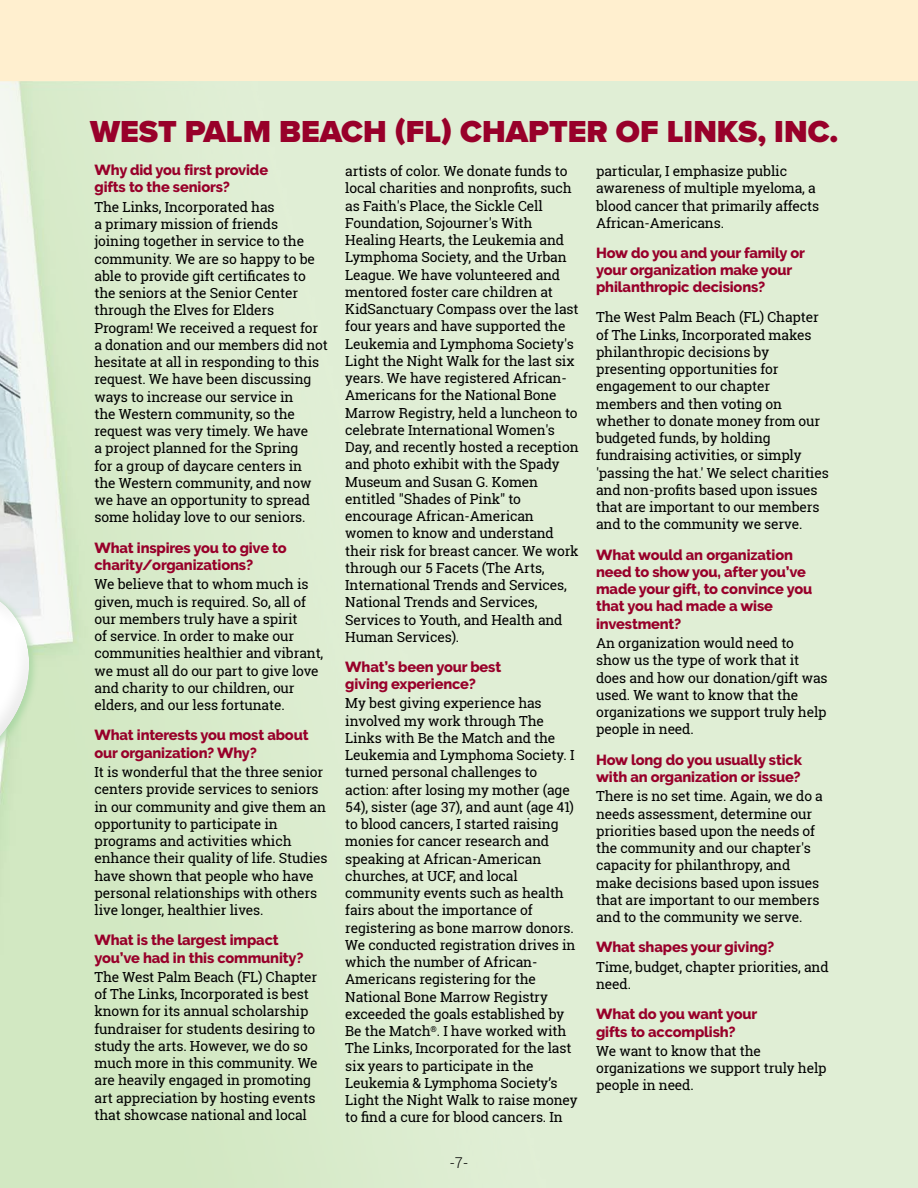
<style>
.page{position:relative;width:918px;height:1188px;background:#fff}
.page>*{position:absolute;margin:0;border:0;box-sizing:border-box;transform-origin:0 0}
.t1{font:900 31.5px "Proxima Nova";color:#98002a}
.t2{font:300 15px "Roboto Slab";color:#000}
.question{font:800 14.55px/17.2px "Raleway";letter-spacing:-.01em;color:#98002a}
.answer{font:800 14.55px/17.2px "Raleway";letter-spacing:-.01em;color:#98002a}
.answer-2{font:13.8px/17.2px "Roboto Slab";letter-spacing:-.01em;color:#000}
</style>
<div class="page">
<img style="left:0;top:81px;width:918px;height:1107px">
<div style="left:0;top:0;width:918px;height:81px;background:#ffefcf"></div>
<svg style="left:0;top:565px;width:40px;height:260px"></svg>
<img style="left:0;top:646px;width:5px;height:40px">
<p class="t1" style="left:90px;top:108px;width:750px">WEST PALM BEACH (FL) CHAPTER OF LINKS, INC.</p>
<p class="question" style="left:94px;top:162px;width:175px">Why did you first provide gifts to the seniors?</p>
<p class="answer-2" style="left:94px;top:198px;width:235px">The Links, Incorporated has<br>a primary mission of friends<br>joining together in service to the community. We are so happy to be able to provide gift certificates to the seniors at the Senior Center through the Elves for Elders<br>Program! We received a request for a donation and our members did not hesitate at all in responding to this request. We have been discussing ways to increase our service in<br>the Western community, so the request was very timely. We have<br>a project planned for the Spring<br>for a group of daycare centers in<br>the Western community, and now we have an opportunity to spread some holiday love to our seniors.</p>
<p class="question" style="left:94px;top:539px;width:194px">What inspires you to give to charity/organizations?</p>
<p class="answer-2" style="left:94px;top:576px;width:230px">We believe that to whom much is given, much is required. So, all of our members truly have a spirit<br>of service. In order to make our communities healthier and vibrant, we must all do our part to give love and charity to our children, our elders, and our less fortunate.</p>
<p class="question" style="left:94px;top:727px;width:216px">What interests you most about our organization? Why?</p>
<p class="answer-2" style="left:94px;top:763px;width:235px">It is wonderful that the three senior centers provide services to seniors in our community and give them an opportunity to participate in programs and activities which enhance their quality of life. Studies have shown that people who have personal relationships with others live longer, healthier lives.</p>
<p class="question" style="left:94px;top:932px;width:211px">What is the largest impact you’ve had in this community?</p>
<p class="answer-2" style="left:94px;top:968px;width:225px">The West Palm Beach (FL) Chapter of The Links, Incorporated is best known for its annual scholarship fundraiser for students desiring to study the arts. However, we do so much more in this community. We are heavily engaged in promoting art appreciation by hosting events that showcase national and local</p>
<p class="answer-2" style="left:345px;top:162px;width:235px">artists of color. We donate funds to local charities and nonprofits, such as Faith's Place, the Sickle Cell<br>Foundation, Sojourner's With<br>Healing Hearts, the Leukemia and<br>Lymphoma Society, and the Urban<br>League. We have volunteered and mentored foster care children at<br>KidSanctuary Compass over the last four years and have supported the<br>Leukemia and Lymphoma Society's<br>Light the Night Walk for the last six years. We have registered African-<br>Americans for the National Bone<br>Marrow Registry, held a luncheon to celebrate International Women's<br>Day, and recently hosted a reception and photo exhibit with the Spady<br>Museum and Susan G. Komen entitled "Shades of Pink" to encourage African-American women to know and understand their risk for breast cancer. We work through our 5 Facets (The Arts,<br>International Trends and Services,<br>National Trends and Services,<br>Services to Youth, and Health and<br>Human Services).</p>
<p class="question" style="left:345px;top:658px;width:157px">What’s been your best giving experience?</p>
<p class="answer-2" style="left:345px;top:695px;width:234px">My best giving experience has involved my work through The<br>Links with Be the Match and the<br>Leukemia and Lymphoma Society. I turned personal challenges to action: after losing my mother (age<br>54), sister (age 37), and aunt (age 41) to blood cancers, I started raising monies for cancer research and speaking at African-American churches, at UCF, and local community events such as health fairs about the importance of registering as bone marrow donors.<br>We conducted registration drives in which the number of African-<br>Americans registering for the<br>National Bone Marrow Registry exceeded the goals established by<br>Be the Match<sup>®</sup>. I have worked with<br>The Links, Incorporated for the last six years to participate in the<br>Leukemia &amp; Lymphoma Society’s<br>Light the Night Walk to raise money to find a cure for blood cancers. In</p>
<p class="answer-2" style="left:596px;top:162px;width:225px">particular, I emphasize public awareness of multiple myeloma, a blood cancer that primarily affects<br>African-Americans.</p>
<p class="answer" style="left:596px;top:244px;width:210px">How do you and your family or your organization make your philanthropic decisions?</p>
<p class="answer-2" style="left:596px;top:309px;width:234px">The West Palm Beach (FL) Chapter of The Links, Incorporated makes philanthropic decisions by presenting opportunities for engagement to our chapter members and then voting on whether to donate money from our budgeted funds, by holding fundraising activities, or simply 'passing the hat.' We select charities and non-profits based upon issues that are important to our members and to the community we serve.</p>
<p class="question" style="left:596px;top:546px;width:218px">What would an organization need to show you, after you’ve made your gift, to convince you that you had made a wise investment?</p>
<p class="answer-2" style="left:596px;top:634px;width:233px">An organization would need to show us the type of work that it does and how our donation/gift was used. We want to know that the organizations we support truly help people in need.</p>
<p class="question" style="left:596px;top:751px;width:207px">How long do you usually stick with an organization or issue?</p>
<p class="answer-2" style="left:596px;top:787px;width:228px">There is no set time. Again, we do a needs assessment, determine our priorities based upon the needs of the community and our chapter's capacity for philanthropy, and make decisions based upon issues that are important to our members and to the community we serve.</p>
<p class="question" style="left:596px;top:939px;width:180px">What shapes your giving?</p>
<p class="answer-2" style="left:596px;top:958px;width:234px">Time, budget, chapter priorities, and need.</p>
<p class="question" style="left:596px;top:1006px;width:163px">What do you want your gifts to accomplish?</p>
<p class="answer-2" style="left:596px;top:1042px;width:232px">We want to know that the organizations we support truly help people in need.</p>
<p class="t2" style="left:449px;top:1152px;width:21px">-7-</p>
</div>
